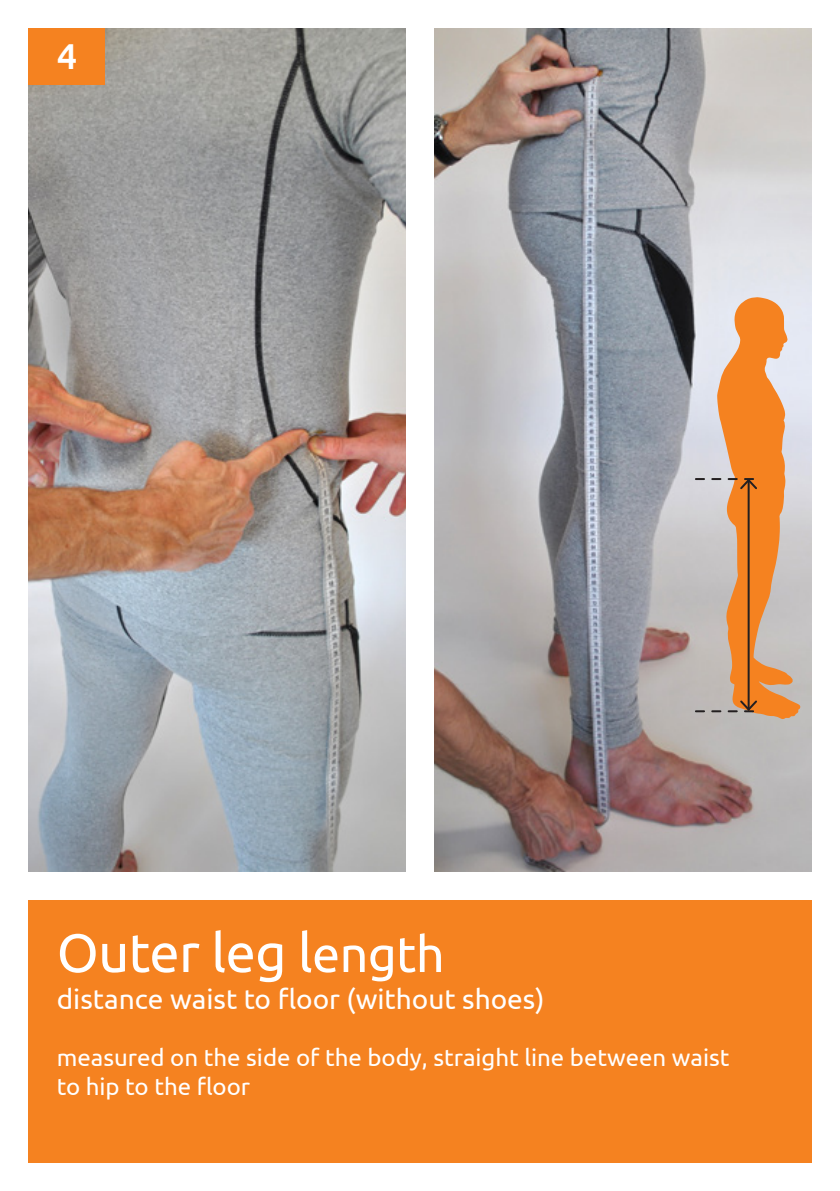
<style>
.page{position:relative;width:840px;height:1191px;background:#fff}
.page>*{position:absolute;margin:0;border:0;box-sizing:border-box;transform-origin:0 0}
.t1{font:54px "Ubuntu";letter-spacing:-.01em;color:#fff}
.t2{font:500 36px "Ubuntu";color:#fff}
.t3{font:28px "Ubuntu";color:#fff}
.t4{font:24px/28.8px "Ubuntu";color:#fff}
.s1{font-size:50px}
</style>
<div class="page">
<div style="left:28px;top:900px;width:783px;height:262px;background:#f58220"></div>
<img style="left:28px;top:28px;width:377px;height:844px">
<img style="left:434px;top:28px;width:377px;height:844px">
<div style="left:28px;top:28px;width:77px;height:57px;background:#f58220"></div>
<svg style="left:695px;top:297px;width:104px;height:422px"></svg>
<h2 class="t2" style="left:57px;top:33px;width:22px">4</h2>
<h1 class="t1" style="left:57px;top:920px;width:389px">Outer leg l<span class="s1">ength</span></h1>
<p class="t3" style="left:57px;top:982px;width:489px">distance waist to floor (without shoes)</p>
<p class="t4" style="left:57px;top:1042px;width:674px">measured on the side of the body, straight line between waist to hip to the floor</p>
</div>
